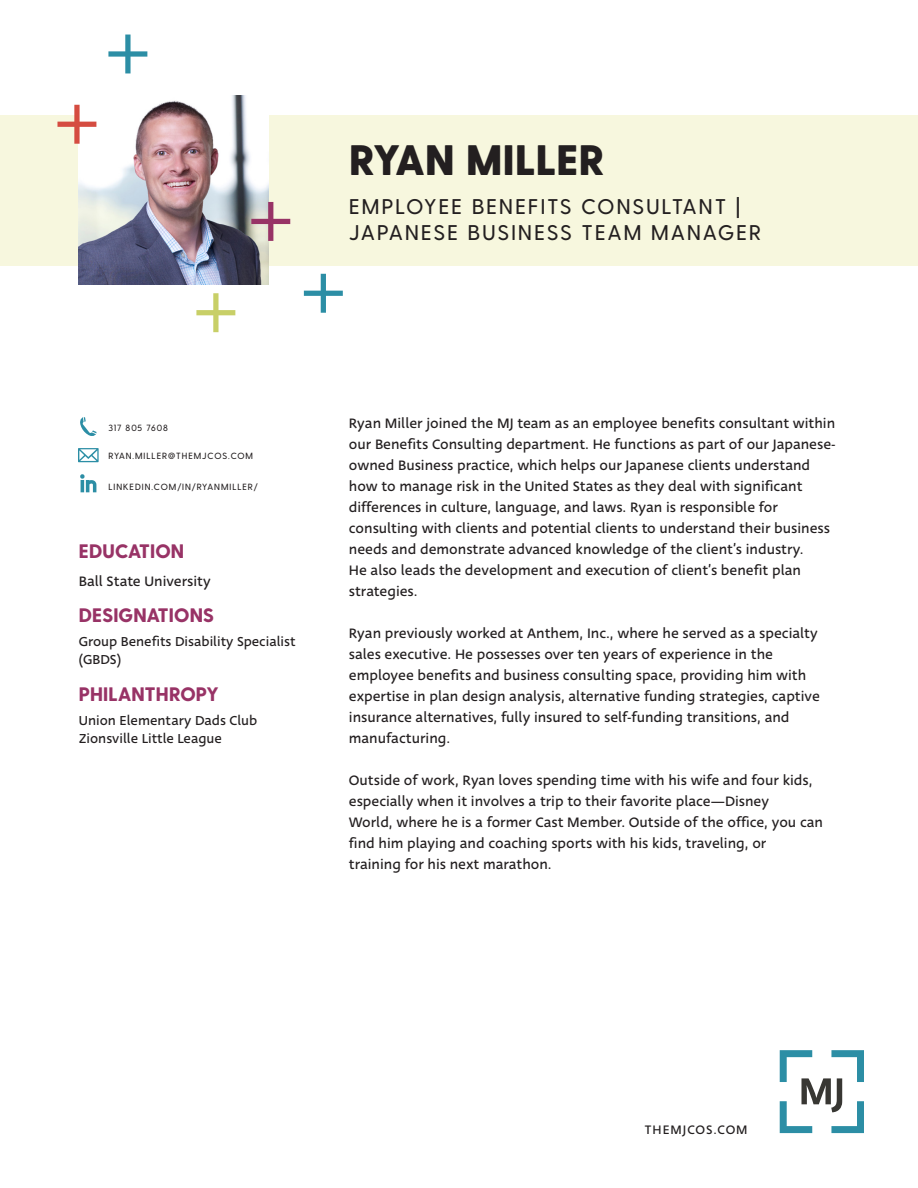
<style>
.page{position:relative;width:918px;height:1188px;background:#fff}
.page>*{position:absolute;margin:0;border:0;box-sizing:border-box;transform-origin:0 0}
.Name{font:800 42.6px "Greycliff CF";letter-spacing:.01em;color:#231f20}
.Job_Title{font:500 21.3px/25.5px "Greycliff CF";letter-spacing:.11em;color:#231f20}
.Sidebar_Body{font:800 19.5px "Greycliff CF";letter-spacing:.01em;color:#983366}
.Sidebar_Title{font:800 19.5px "Greycliff CF";letter-spacing:.01em;color:#983366}
.t1{font:15px/21px "Deva Ideal";color:#231f20}
.Sidebar_Body-2{font:14.25px/18px "Deva Ideal";color:#231f20}
.t2{font:13.5px "Deva Ideal";letter-spacing:.075em;color:#231f20}
.Job_Title-2{font:500 9px "Greycliff CF";letter-spacing:.11em;color:#231f20}
</style>
<div class="page">
<div style="left:0;top:115px;width:918px;height:151px;background:#f7f7de"></div>
<img style="left:79px;top:96px;width:189px;height:189px">
<svg style="left:780px;top:1050px;width:84px;height:83px"></svg>
<svg style="left:304px;top:274px;width:39px;height:39px"></svg>
<svg style="left:108px;top:35px;width:39px;height:38px"></svg>
<svg style="left:57px;top:105px;width:39px;height:39px"></svg>
<svg style="left:196px;top:293px;width:39px;height:39px"></svg>
<svg style="left:80px;top:417px;width:17px;height:19px"></svg>
<svg style="left:78px;top:448px;width:21px;height:14px"></svg>
<svg style="left:80px;top:474px;width:16px;height:18px"></svg>
<svg style="left:251px;top:202px;width:39px;height:39px"></svg>
<p class="Name" style="left:349px;top:134px;width:257px">RYAN MILLER</p>
<p class="Job_Title" style="left:349px;top:194px;width:413px">EMPLOYEE BENEFITS CONSULTANT |<br>JAPANESE BUSINESS TEAM MANAGER</p>
<p class="Job_Title-2" style="left:108px;top:423px;width:61px">317 805 7608</p>
<p class="Job_Title-2" style="left:108px;top:450px;width:146px">RYAN.MILLER@THEMJCOS.COM</p>
<p class="Job_Title-2" style="left:108px;top:482px;width:151px">LINKEDIN.COM/IN/RYANMILLER/</p>
<p class="Sidebar_Title" style="left:79px;top:539px;width:107px">EDUCATION</p>
<p class="t1" style="left:79px;top:571px;width:133px">Ball State University</p>
<p class="Sidebar_Body" style="left:79px;top:604px;width:137px">DESIGNATIONS</p>
<p class="Sidebar_Body-2" style="left:79px;top:633px;width:218px">Group Benefits Disability Specialist (GBDS)</p>
<p class="Sidebar_Body" style="left:79px;top:682px;width:141px">PHILANTHROPY</p>
<p class="Sidebar_Body-2" style="left:79px;top:711px;width:180px">Union Elementary Dads Club</p>
<p class="Sidebar_Body-2" style="left:79px;top:729px;width:145px">Zionsville Little League</p>
<p class="t1" style="left:349px;top:413px;width:488px">Ryan Miller joined the MJ team as an employee benefits consultant within our Benefits Consulting department. He functions as part of our Japanese&shy;owned Business practice, which helps our Japanese clients understand how to manage risk in the United States as they deal with significant differences in culture, language, and laws. Ryan is responsible for consulting with clients and potential clients to understand their business needs and demonstrate advanced knowledge of the client’s industry.<br>He also leads the development and execution of client’s benefit plan strategies.</p>
<p class="t1" style="left:349px;top:623px;width:472px">Ryan previously worked at Anthem, Inc., where he served as a specialty sales executive. He possesses over ten years of experience in the employee benefits and business consulting space, providing him with expertise in plan design analysis, alternative funding strategies, captive insurance alternatives, fully insured to self-funding transitions, and manufacturing.</p>
<p class="t1" style="left:349px;top:770px;width:476px">Outside of work, Ryan loves spending time with his wife and four kids, especially when it involves a trip to their favorite place—Disney<br>World, where he is a former Cast Member. Outside of the office, you can find him playing and coaching sports with his kids, traveling, or<br>training for his next marathon.</p>
<p class="t2" style="left:645px;top:1121px;width:104px">THEMJCOS.COM</p>
</div>
